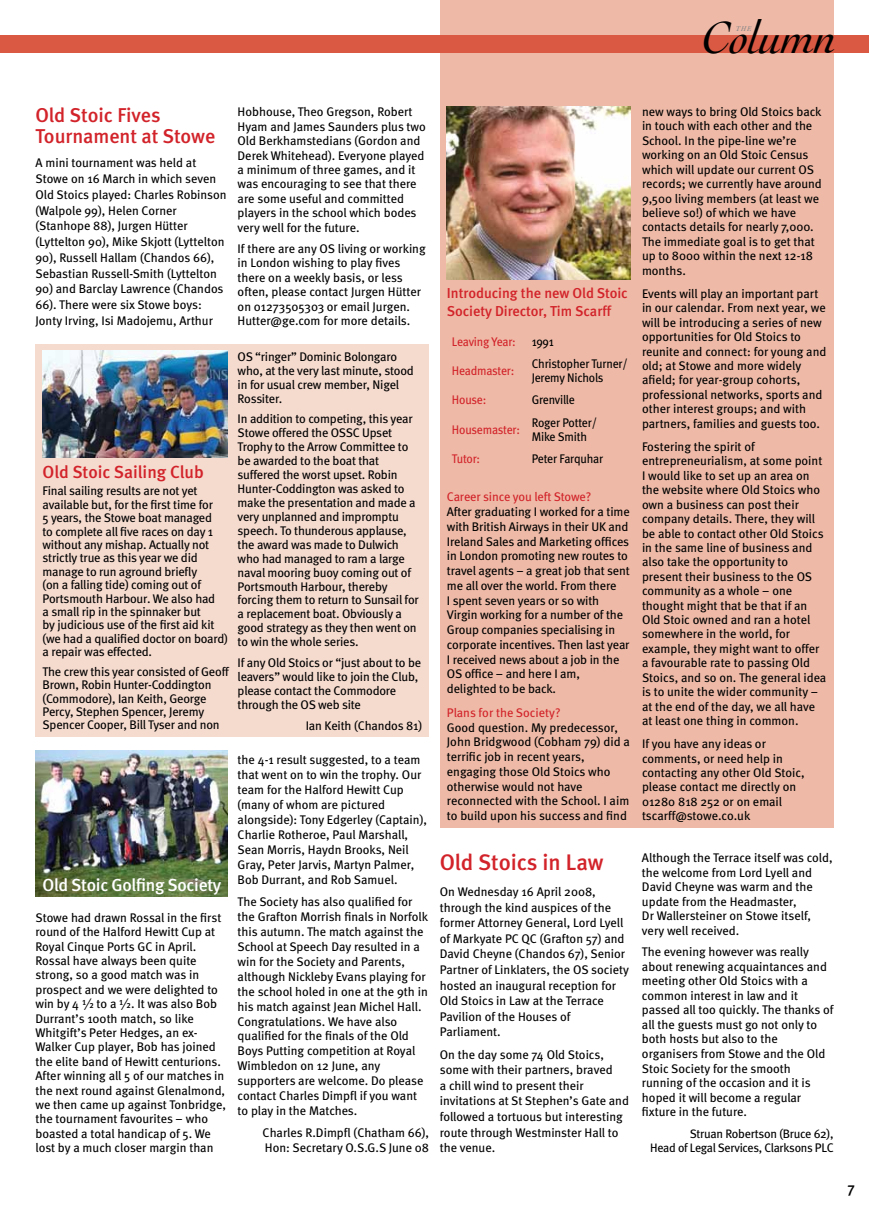
<style>
.page{position:relative;width:869px;height:1223px;background:#fff}
.page>*{position:absolute;margin:0;border:0;box-sizing:border-box;transform-origin:0 0}
.t1{font:italic 47.25px "Cochin";letter-spacing:-.02em;color:#000}
.t2{font:500 22.5px "Meta";letter-spacing:-.005em;color:#d2232a}
.t3{font:500 20px/21.2px "Meta";color:#d2232a}
.t4{font:500 17.5px "Meta";letter-spacing:-.015em;color:#fff}
.t5{font:500 17.5px "Meta";color:#d2232a}
.t6{font:500 15px "Meta";color:#000}
.t7{font:500 14.38px/17.2px "Meta";letter-spacing:-.005em;color:#d2232a}
.t8{font:12.5px/14.4px "Meta";letter-spacing:-.005em;color:#000}
.t9{font:12.5px/13.8px "Meta";letter-spacing:-.005em;color:#000;scale:.95 1}
.t10{font:12.5px "Meta";letter-spacing:-.015em;color:#d2232a;scale:.95 1}
.t11{font:12.5px "Meta";letter-spacing:-.015em;color:#d2232a}
.t12{font:12.25px/14.5px "Meta";letter-spacing:-.02em;color:#000;text-align:right}
.t13{font:italic 7.25px "Cochin";color:#808285}
.s1{font-size:12.5px}
</style>
<div class="page">
<div style="left:35px;top:344px;width:394px;height:392px;background:#f5dace"></div>
<div style="left:439px;top:0;width:394px;height:827px;background:#eebaa7"></div>
<img style="left:446px;top:106px;width:184px;height:174px">
<img style="left:43px;top:351px;width:184px;height:106px">
<img style="left:35px;top:750px;width:192px;height:146px">
<div style="left:0;top:35px;width:868px;height:18px;background:#d95943"></div>
<h1 class="t1" style="left:701px;top:11px;width:137px">Column</h1>
<p class="t13" style="left:735px;top:25px;width:17px">THE</p>
<h3 class="t3" style="left:35px;top:104px;width:181px">Old Stoic Fives<br>Tournament at Stowe</h3>
<p class="t8" style="left:35px;top:155px;width:192px;line-height:15.8px">A mini tournament was held at Stowe on 16 March in which seven Old Stoics played: Charles Robinson (Walpole 99), Helen Corner (Stanhope 88), Jurgen Hütter (Lyttelton 90), Mike Skjott (Lyttelton 90), Russell Hallam (Chandos 66), Sebastian Russell-Smith (Lyttelton</p>
<p class="t8" style="left:35px;top:281px;width:189px;line-height:15.8px">90) and Barclay Lawrence (Chandos<br>66). There were six Stowe boys:<br>Jonty Irving, Isi Madojemu, Arthur</p>
<p class="t8" style="left:237px;top:105px;width:190px">Hobhouse, Theo Gregson, Robert<br>Hyam and James Saunders plus two<br>Old Berkhamstedians (Gordon and<br>Derek Whitehead). Everyone played a minimum of three games, and it was encouraging to see that there are some useful and committed players in the school which bodes very well for the future.</p>
<p class="t8" style="left:237px;top:241px;width:189px">If there are any OS living or working in London wishing to play fives there on a weekly basis, or less often, please contact Jurgen Hütter on 01273505303 or email Jurgen.<br>Hutter@ge.com for more details.</p>
<h3 class="t5" style="left:43px;top:461px;width:163px">Old Stoic Sailing Club</h3>
<p class="t8" style="left:43px;top:484px;width:187px;line-height:13.4px">Final sailing results are not yet available but, for the first time for<br>5 years, the Stowe boat managed<br>to complete all five races on day 1 without any mishap. Actually not strictly true as this year we did manage to run aground briefly<br>(on a falling tide) coming out of<br>Portsmouth Harbour. We also had<br>a small rip in the spinnaker but<br>by judicious use of the first aid kit (we had a qualified doctor on board) a repair was effected.</p>
<p class="t8" style="left:43px;top:664px;width:188px;line-height:13.4px">The crew this year consisted of Geoff Brown, Robin Hunter-Coddington (Commodore), Ian Keith, George Percy, Stephen Spencer, Jeremy Spencer Cooper, Bill Tyser and non</p>
<p class="t8" style="left:237px;top:349px;width:177px;line-height:14px">OS “ringer” Dominic Bolongaro who, at the very last minute, stood in for usual crew member, Nigel<br>Rossiter.</p>
<p class="t8" style="left:237px;top:411px;width:183px;line-height:14px">In addition to competing, this year<br>Stowe offered the OSSC Upset<br>Trophy to the Arrow Committee to be awarded to the boat that suffered the worst upset. Robin<br>Hunter-Coddington was asked to make the presentation and made a very unplanned and impromptu speech. To thunderous applause, the award was made to Dulwich who had managed to ram a large naval mooring buoy coming out of<br>Portsmouth Harbour, thereby forcing them to return to Sunsail for a replacement boat. Obviously a good strategy as they then went on to win the whole series.</p>
<p class="t8" style="left:237px;top:655px;width:185px;line-height:14px">If any Old Stoics or “just about to be leavers” would like to join the Club, please contact the Commodore through the OS web site</p>
<p class="t8" style="left:305px;top:717px;width:118px">Ian Keith (Chandos 81)</p>
<h3 class="t4" style="left:43px;top:875px;width:180px">Old Stoic Golfing Society</h3>
<p class="t8" style="left:35px;top:910px;width:192px">Stowe had drawn Rossal in the first round of the Halford Hewitt Cup at<br>Royal Cinque Ports GC in April.<br>Rossal have always been quite strong, so a good match was in prospect and we were delighted to win by 4 ½ to a ½. It was also Bob<br>Durrant’s 100th match, so like<br>Whitgift’s Peter Hedges, an ex-<br>Walker Cup player, Bob has joined the elite band of Hewitt centurions.<br>After winning all 5 of our matches in the next round against Glenalmond, we then came up against Tonbridge, the tournament favourites – who boasted a total handicap of 5. We lost by a much closer margin than</p>
<p class="t8" style="left:237px;top:752px;width:191px;line-height:15px">the 4-1 result suggested, to a team that went on to win the trophy. Our team for the Halford Hewitt Cup (many of whom are pictured alongside): Tony Edgerley (Captain),<br>Charlie Rotheroe, Paul Marshall,<br>Sean Morris, Haydn Brooks, Neil<br>Gray, Peter Jarvis, Martyn Palmer,<br>Bob Durrant, and Rob Samuel.</p>
<p class="t8" style="left:237px;top:893px;width:192px;line-height:15px">The Society has also qualified for the Grafton Morrish finals in Norfolk this autumn. The match against the<br>School at Speech Day resulted in a win for the Society and Parents, although Nickleby Evans playing for the school holed in one at the 9th in his match against Jean Michel Hall.<br>Congratulations. We have also qualified for the finals of the Old<br>Boys Putting competition at Royal<br>Wimbledon on 12 June, any supporters are welcome. Do please contact Charles Dimpfl if you want to play in the Matches.</p>
<p class="t8" style="left:262px;top:1125px;width:168px;line-height:15px">Charles R.Dimpfl (Chatham 66),<br>Hon: Secretary O.S.G.S June 08</p>
<p class="t7" style="left:446px;top:285px;width:182px">Introducing the new Old Stoic<br>Society Director, Tim Scarff</p>
<p class="t10" style="left:451px;top:334px;width:69px">Leaving Year:</p>
<p class="t9" style="left:531px;top:334px;width:25px">1991</p>
<p class="t10" style="left:451px;top:363px;width:67px">Headmaster:</p>
<p class="t9" style="left:531px;top:357px;width:102px">Christopher Turner/<br>Jeremy Nichols</p>
<p class="t10" style="left:451px;top:393px;width:38px">House:</p>
<p class="t9" style="left:531px;top:393px;width:47px">Grenville</p>
<p class="t10" style="left:451px;top:422px;width:73px">Housemaster:</p>
<p class="t9" style="left:531px;top:415px;width:70px">Roger Potter/<br>Mike Smith</p>
<p class="t10" style="left:451px;top:451px;width:31px">Tutor:</p>
<p class="t9" style="left:531px;top:451px;width:77px">Peter Farquhar</p>
<p class="t11" style="left:446px;top:489px;width:146px">Career since you left Stowe?</p>
<p class="t8" style="left:446px;top:504px;width:184px;line-height:14.8px">After graduating I worked for a time with British Airways in their UK and<br>Ireland Sales and Marketing offices in London promoting new routes to travel agents – a great job that sent me all over the world. From there<br>I spent seven years or so with<br>Virgin working for a number of the<br>Group companies specialising in corporate incentives. Then last year<br>I received news about a job in the<br>OS office – and here I am, delighted to be back.</p>
<p class="t11" style="left:446px;top:705px;width:115px">Plans for the Society?</p>
<p class="t8" style="left:446px;top:719px;width:184px;line-height:14.8px">Good question. My predecessor,<br>John Bridgwood (Cobham 79) did a terrific job in recent years, engaging those Old Stoics who otherwise would not have reconnected with the School. I aim to build upon his success and find</p>
<h2 class="t2" style="left:439px;top:849px;width:165px">Old Stoics in Law</h2>
<p class="t8" style="left:439px;top:883px;width:190px;line-height:15.5px">On Wednesday 16 April 2008, through the kind auspices of the former Attorney General, Lord Lyell of Markyate PC QC (Grafton 57) and<br>David Cheyne (Chandos 67), Senior<br>Partner of Linklaters, the OS society hosted an inaugural reception for<br>Old Stoics in Law at the Terrace<br>Pavilion of the Houses of<br>Parliament.</p>
<p class="t8" style="left:439px;top:1046px;width:191px;line-height:15.5px">On the day some 74 Old Stoics, some with their partners, braved<br>a chill wind to present their invitations at St Stephen’s Gate and followed a tortuous but interesting route through Westminster Hall to the venue.</p>
<p class="t8" style="left:641px;top:104px;width:181px">new ways to bring Old Stoics back in touch with each other and the<br>School. In the pipe-line we’re working on an Old Stoic Census which will update our current OS records; we currently have around<br>9,500 living members (at least we believe so!) of which we have contacts details for nearly 7,000.<br>The immediate goal is to get that up to 8000 within the next 12-18 months.</p>
<p class="t8" style="left:641px;top:286px;width:186px">Events will play an important part in our calendar. From next year, we will be introducing a series of new opportunities for Old Stoics to reunite and connect: for young and old; at Stowe and more widely afield; for year-group cohorts, professional networks, sports and other interest groups; and with partners, families and guests too.</p>
<p class="t8" style="left:641px;top:439px;width:186px">Fostering the spirit of entrepreneurialism, at some point<br>I would like to set up an area on the website where Old Stoics who own a business can post their company details. There, they will be able to contact other Old Stoics in the same line of business and also take the opportunity to present their business to the OS community as a whole – one thought might that be that if an<br>Old Stoic owned and ran a hotel somewhere in the world, for example, they might want to offer a favourable rate to passing Old<br>Stoics, and so on. The general idea is to unite the wider community – at the end of the day, we all have at least one thing in common.</p>
<p class="t8" style="left:641px;top:736px;width:164px">If you have any ideas or comments, or need help in contacting any other Old Stoic, please contact me directly on<br>01280 818 252 or on email tscarff@stowe.co.uk</p>
<p class="t8" style="left:641px;top:850px;width:192px">Although the Terrace itself was cold, the welcome from Lord Lyell and<br>David Cheyne was warm and the update from the Headmaster,<br>Dr Wallersteiner on Stowe itself, very well received.</p>
<p class="t8" style="left:641px;top:944px;width:193px">The evening however was really about renewing acquaintances and meeting other Old Stoics with a common interest in law and it passed all too quickly. The thanks of all the guests must go not only to both hosts but also to the organisers from Stowe and the Old<br>Stoic Society for the smooth running of the occasion and it is hoped it will become a regular fixture in the future.</p>
<p class="t12" style="left:650px;top:1125px;width:185px">Struan Robertson (Bruce 62),<br>Head of Legal Services, Clarksons <span class="s1">PLC</span></p>
<p class="t6" style="left:847px;top:1179px;width:9px">7</p>
</div>
